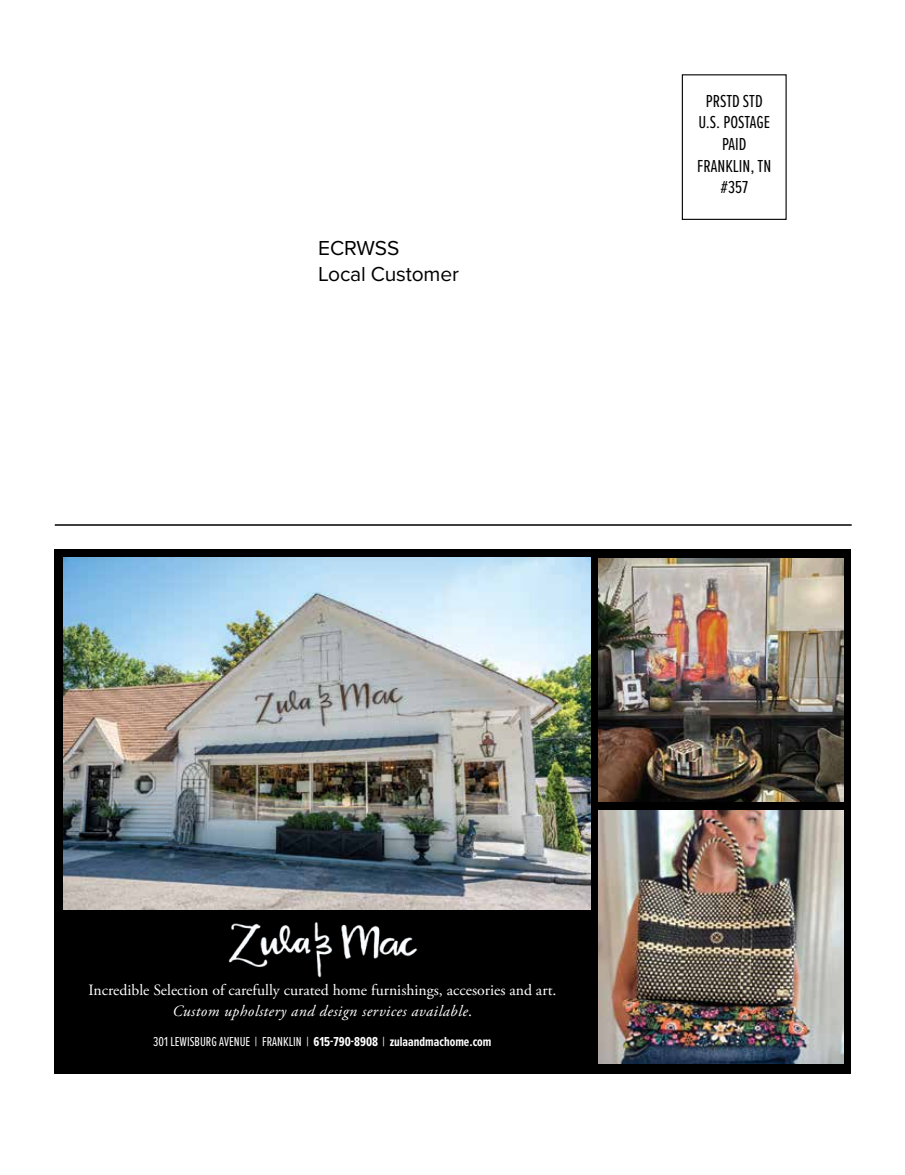
<style>
.page{position:relative;width:905px;height:1175px;background:#fff}
.page>*{position:absolute;margin:0;border:0;box-sizing:border-box;transform-origin:0 0}
.t1{font:21px/25.2px "Proxima Nova";letter-spacing:-.01em;color:#000}
.t2{font:18px/21.6px "Proxima Nova Ex Cn";color:#000;text-align:center}
.t3{font:15.75px/20.9px "Adobe Garamond Pro";color:#fff;text-align:center}
.t4{font:700 13.5px "Proxima Nova Ex Cn";color:#fff}
.s1{font-style:italic}
.s2{font-weight:400}
</style>
<div class="page">
<div style="left:54px;top:549px;width:796px;height:525px;background:#000"></div>
<img style="left:63px;top:558px;width:527px;height:352px">
<img style="left:598px;top:558px;width:245px;height:244px">
<img style="left:598px;top:810px;width:245px;height:253px">
<img style="left:228px;top:922px;width:190px;height:56px">
<div style="left:681px;top:74px;width:105px;height:146px;border:1px solid #000"></div>
<hr style="left:55px;top:524px;width:796px;height:2px;background:#000">
<h1 class="t1" style="left:318px;top:235px;width:142px">ECRWSS<br>Local Customer</h1>
<p class="t2" style="left:697px;top:89px;width:75px">PRSTD STD<br>U.S. POSTAGE<br>PAID<br>FRANKLIN, TN #357</p>
<p class="t3" style="left:88px;top:980px;width:469px">Incredible Selection of carefully curated home furnishings, accesories and art.<br><span class="s1">Custom upholstery and design services available</span>.</p>
<p class="t4" style="left:153px;top:1031px;width:340px"><span class="s2">301 LEWISBURG AVENUE | FRANKLIN |</span> 615-790-8908 <span class="s2">|</span> zulaandmachome.com</p>
</div>
